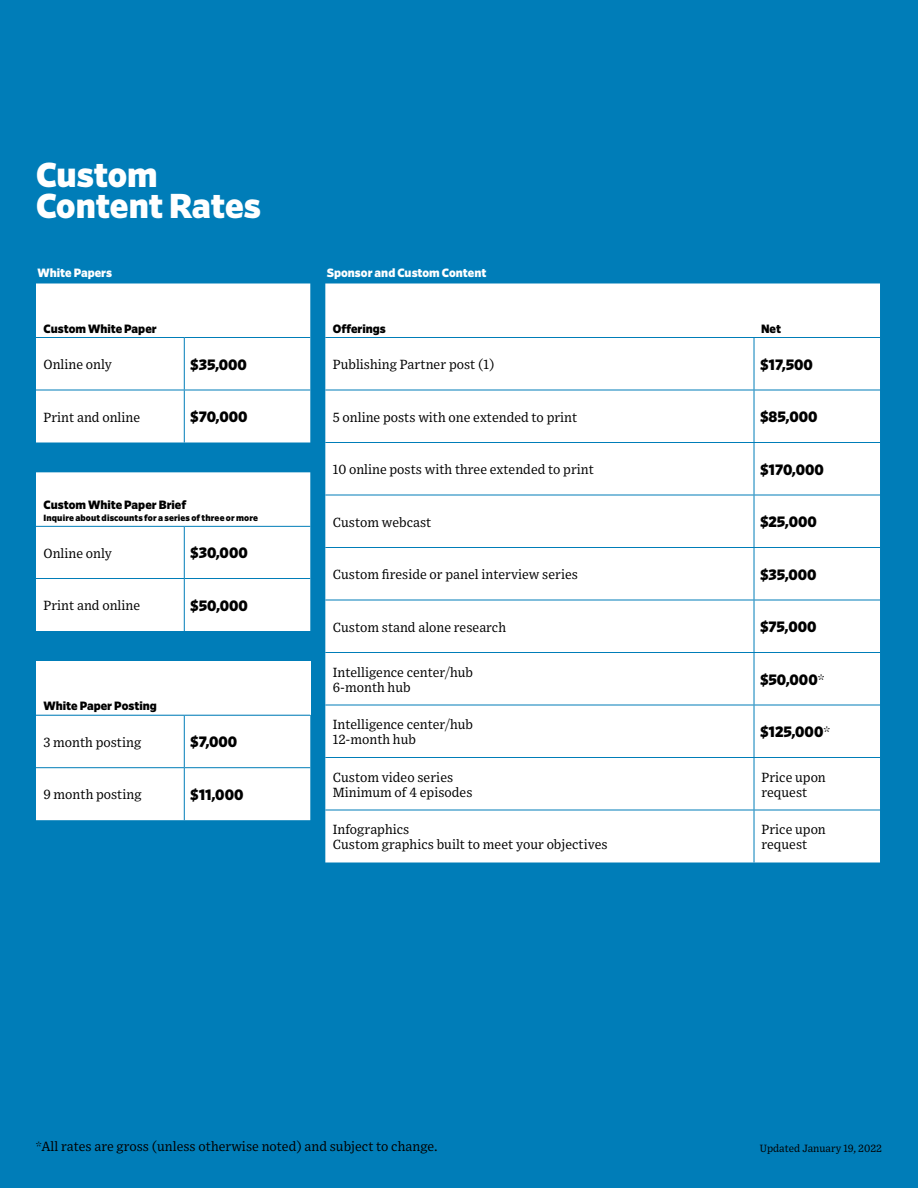
<style>
.page{position:relative;width:918px;height:1188px;background:#007db8}
.page>*{position:absolute;margin:0;border:0;box-sizing:border-box;transform-origin:0 0}
.t1{font:900 34.5px/31px "Retina";letter-spacing:-.005em;color:#fff}
.t2{font:900 15px "Retina";color:#000}
.t3{font:13.35px/15px "Exchange";color:#000}
.t4{font:900 12px "Retina";color:#000}
.t5{font:900 12px "Retina";color:#fff}
.t6{font:10.5px "Exchange";color:#000}
.t7{font:900 9px "Retina";letter-spacing:.015em;color:#000}
.s1{font-family:"Exchange";font-weight:400}
</style>
<div class="page">
<div style="left:36px;top:284px;width:274px;height:158px;background:#fff"></div>
<hr style="left:36px;top:337px;width:148px;height:1px;background:#007db8">
<hr style="left:184px;top:337px;width:126px;height:1px;background:#007db8">
<hr style="left:184px;top:338px;width:1px;height:52px;background:#007db8">
<hr style="left:36px;top:390px;width:148px;height:1px;background:#007db8">
<hr style="left:184px;top:390px;width:126px;height:1px;background:#007db8">
<hr style="left:184px;top:390px;width:1px;height:52px;background:#007db8">
<div style="left:325px;top:284px;width:555px;height:578px;background:#fff"></div>
<hr style="left:325px;top:337px;width:429px;height:1px;background:#007db8">
<hr style="left:754px;top:337px;width:126px;height:1px;background:#007db8">
<hr style="left:754px;top:338px;width:1px;height:52px;background:#007db8">
<hr style="left:325px;top:390px;width:429px;height:1px;background:#007db8">
<hr style="left:754px;top:390px;width:126px;height:1px;background:#007db8">
<hr style="left:754px;top:390px;width:1px;height:52px;background:#007db8">
<hr style="left:325px;top:442px;width:429px;height:1px;background:#007db8">
<hr style="left:754px;top:442px;width:126px;height:1px;background:#007db8">
<hr style="left:754px;top:443px;width:1px;height:52px;background:#007db8">
<hr style="left:325px;top:495px;width:429px;height:1px;background:#007db8">
<hr style="left:754px;top:495px;width:126px;height:1px;background:#007db8">
<hr style="left:754px;top:495px;width:1px;height:52px;background:#007db8">
<hr style="left:325px;top:547px;width:429px;height:1px;background:#007db8">
<hr style="left:754px;top:547px;width:126px;height:1px;background:#007db8">
<hr style="left:754px;top:548px;width:1px;height:52px;background:#007db8">
<hr style="left:325px;top:600px;width:429px;height:1px;background:#007db8">
<hr style="left:754px;top:600px;width:126px;height:1px;background:#007db8">
<hr style="left:754px;top:600px;width:1px;height:52px;background:#007db8">
<hr style="left:325px;top:652px;width:429px;height:1px;background:#007db8">
<hr style="left:754px;top:652px;width:126px;height:1px;background:#007db8">
<hr style="left:754px;top:653px;width:1px;height:52px;background:#007db8">
<hr style="left:325px;top:705px;width:429px;height:1px;background:#007db8">
<hr style="left:754px;top:705px;width:126px;height:1px;background:#007db8">
<hr style="left:754px;top:705px;width:1px;height:52px;background:#007db8">
<hr style="left:325px;top:757px;width:429px;height:1px;background:#007db8">
<hr style="left:754px;top:757px;width:126px;height:1px;background:#007db8">
<hr style="left:754px;top:758px;width:1px;height:52px;background:#007db8">
<hr style="left:325px;top:810px;width:429px;height:1px;background:#007db8">
<hr style="left:754px;top:810px;width:126px;height:1px;background:#007db8">
<hr style="left:754px;top:810px;width:1px;height:52px;background:#007db8">
<div style="left:36px;top:472px;width:274px;height:159px;background:#fff"></div>
<hr style="left:36px;top:526px;width:148px;height:1px;background:#007db8">
<hr style="left:184px;top:526px;width:126px;height:1px;background:#007db8">
<hr style="left:184px;top:527px;width:1px;height:51px;background:#007db8">
<hr style="left:36px;top:578px;width:148px;height:1px;background:#007db8">
<hr style="left:184px;top:578px;width:126px;height:1px;background:#007db8">
<hr style="left:184px;top:579px;width:1px;height:52px;background:#007db8">
<div style="left:36px;top:661px;width:274px;height:54px;background:#fff"></div>
<div style="left:36px;top:716px;width:274px;height:104px;background:#fff"></div>
<hr style="left:184px;top:716px;width:1px;height:51px;background:#007db8">
<hr style="left:36px;top:767px;width:148px;height:1px;background:#007db8">
<hr style="left:184px;top:767px;width:126px;height:1px;background:#007db8">
<hr style="left:184px;top:768px;width:1px;height:52px;background:#007db8">
<h1 class="t1" style="left:36px;top:158px;width:226px">Custom<br>Content Rates</h1>
<p class="t5" style="left:38px;top:264px;width:76px">White Papers</p>
<p class="t5" style="left:327px;top:264px;width:161px">Sponsor and Custom Content</p>
<p class="t4" style="left:44px;top:320px;width:115px">Custom White Paper</p>
<p class="t3" style="left:44px;top:356px;width:70px">Online only</p>
<p class="t2" style="left:190px;top:354px;width:58px">$35,000</p>
<p class="t3" style="left:44px;top:409px;width:98px">Print and online</p>
<p class="t2" style="left:190px;top:407px;width:59px">$70,000</p>
<p class="t4" style="left:44px;top:496px;width:144px">Custom White Paper Brief</p>
<p class="t7" style="left:44px;top:512px;width:216px">Inquire about discounts for a series of three or more</p>
<p class="t3" style="left:44px;top:545px;width:70px">Online only</p>
<p class="t2" style="left:190px;top:543px;width:59px">$30,000</p>
<p class="t3" style="left:44px;top:597px;width:98px">Print and online</p>
<p class="t2" style="left:190px;top:595px;width:59px">$50,000</p>
<p class="t4" style="left:44px;top:698px;width:115px">White Paper Posting</p>
<p class="t3" style="left:44px;top:734px;width:99px">3 month posting</p>
<p class="t2" style="left:190px;top:732px;width:49px">$7,000</p>
<p class="t3" style="left:44px;top:786px;width:100px">9 month posting</p>
<p class="t2" style="left:190px;top:784px;width:55px">$11,000</p>
<p class="t4" style="left:333px;top:320px;width:55px">Offerings</p>
<p class="t4" style="left:761px;top:320px;width:22px">Net</p>
<p class="t3" style="left:333px;top:356px;width:163px">Publishing Partner post (1)</p>
<p class="t2" style="left:760px;top:354px;width:54px">$17,500</p>
<p class="t3" style="left:333px;top:409px;width:246px">5 online posts with one extended to print</p>
<p class="t2" style="left:760px;top:407px;width:59px">$85,000</p>
<p class="t3" style="left:333px;top:461px;width:263px">10 online posts with three extended to print</p>
<p class="t2" style="left:760px;top:459px;width:65px">$170,000</p>
<p class="t3" style="left:333px;top:514px;width:100px">Custom webcast</p>
<p class="t2" style="left:760px;top:512px;width:58px">$25,000</p>
<p class="t3" style="left:333px;top:566px;width:247px">Custom fireside or panel interview series</p>
<p class="t2" style="left:760px;top:564px;width:58px">$35,000</p>
<p class="t3" style="left:333px;top:619px;width:175px">Custom stand alone research</p>
<p class="t2" style="left:760px;top:617px;width:58px">$75,000</p>
<p class="t3" style="left:333px;top:664px;width:142px">Intelligence center/hub<br>6-month hub</p>
<p class="t2" style="left:760px;top:669px;width:66px">$50,000<span class="s1">*</span></p>
<p class="t3" style="left:333px;top:716px;width:142px">Intelligence center/hub<br>12-month hub</p>
<p class="t2" style="left:760px;top:722px;width:72px">$125,000<span class="s1">*</span></p>
<p class="t3" style="left:333px;top:769px;width:141px">Custom video series<br>Minimum of 4 episodes</p>
<p class="t3" style="left:762px;top:769px;width:66px">Price upon request</p>
<p class="t3" style="left:333px;top:821px;width:276px">Infographics<br>Custom graphics built to meet your objectives</p>
<p class="t3" style="left:762px;top:821px;width:66px">Price upon request</p>
<p class="t3" style="left:36px;top:1138px;width:403px">*All rates are gross (unless otherwise noted) and subject to change.</p>
<p class="t6" style="left:760px;top:1141px;width:124px">Updated January 19, 2022</p>
</div>
